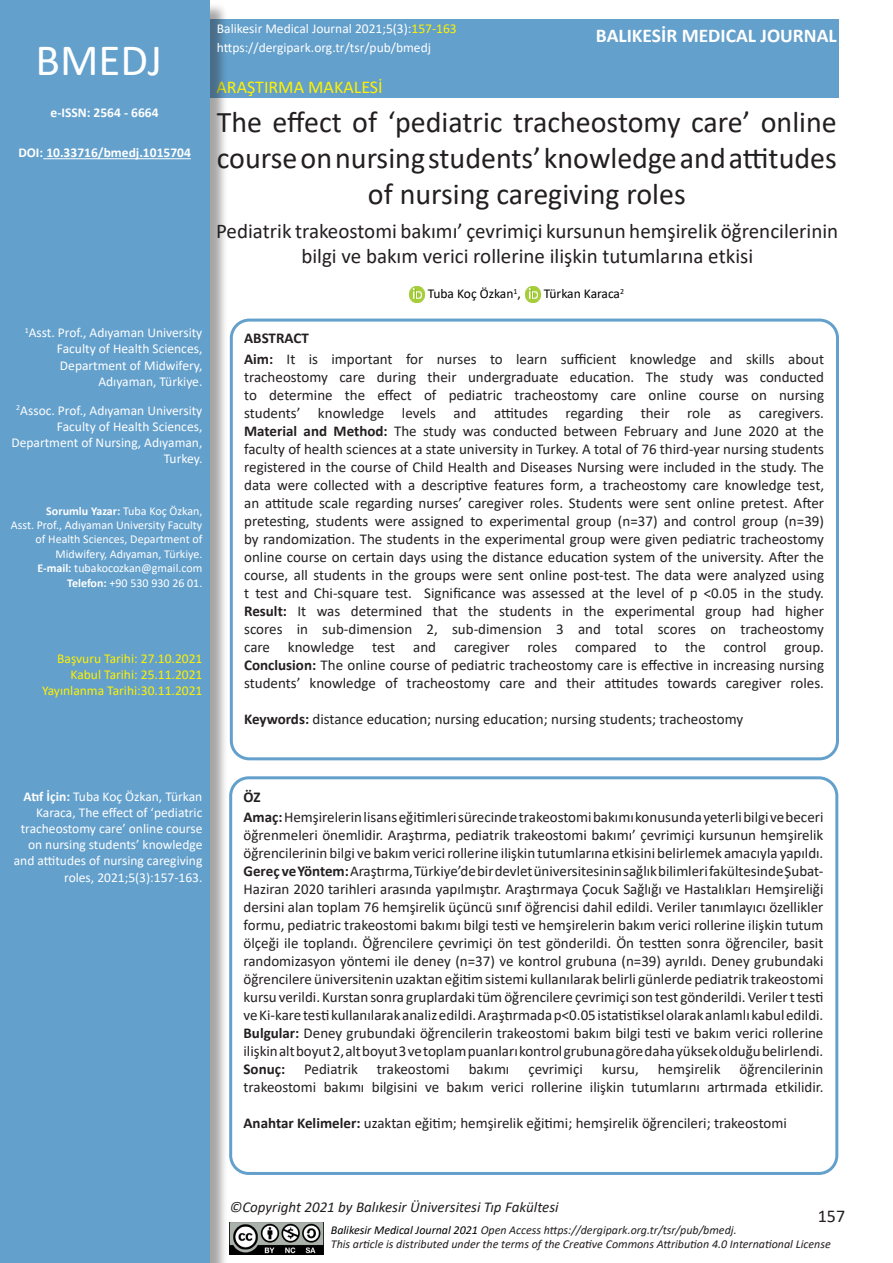
<style>
.page{position:relative;width:893px;height:1263px;background:#fff}
.page>*{position:absolute;margin:0;border:0;box-sizing:border-box;transform-origin:0 0}
.t1{font:45px "Calibri";color:#fff}
.t2{font:30px/36px "Calibri";color:#231f20;text-align:center}
.t3{font:21px/25.2px "Calibri";color:#231f20;text-align:center}
.t4{font:700 19.5px "Calibri";color:#fff}
.t5{font:18px "Calibri";color:#fff101}
.t6{font:18px "Calibri";color:#231f20}
.t7{font:15px/18px "Calibri";color:#231f20;text-align:justify}
.t8{font:italic 15px "Calibri";color:#231f20}
.t9{font:700 15px "Calibri";color:#231f20}
.t10{font:13.5px/16.2px "Calibri";color:#fff;text-align:right}
.t11{font:13.5px "Calibri";color:#fff101}
.t12{font:700 13.5px "Calibri";color:#fff}
.t13{font:13.5px "Calibri";color:#000}
.t14{font:italic 12px "Calibri";color:#231f20}
.t15{font:12px/14.4px "Calibri";color:#fff;text-align:right}
.t16{font:700 12px "Calibri";color:#fff}
.s1{color:#fff101}
.s2{font-weight:400}
.s3{font-weight:700}
.s4{color:#000}
</style>
<div class="page">
<div style="left:229px;top:776px;width:609px;height:399px;border:3px solid #63a0cc;border-radius:18px"></div>
<div style="left:230px;top:319px;width:609px;height:441px;border:3px solid #63a0cc;border-radius:18px"></div>
<div style="left:103px;top:19px;width:736px;height:79px;background:#63a0cc"></div>
<div style="left:2px;top:2px;width:226px;height:1261px;background:#231f20;opacity:.4"></div>
<div style="left:0;top:0;width:209px;height:1263px;background:#63a0cc"></div>
<img style="left:230px;top:1222px;width:93px;height:32px">
<img style="left:409px;top:287px;width:15px;height:16px">
<img style="left:525px;top:287px;width:16px;height:16px">
<hr style="left:43px;top:158px;width:148px;height:1px;background:#fff">
<p class="t10" style="left:217px;top:20px;width:241px">Balikesir Medical Journal 2021;5(3):<span class="s1">157-163</span></p>
<p class="t1" style="left:36px;top:29px;width:128px">BMEDJ</p>
<p class="t10" style="left:217px;top:39px;width:216px">https://dergipark.org.tr/tsr/pub/bmedj</p>
<p class="t5" style="left:216px;top:75px;width:168px">ARAŞTIRMA MAKALESİ</p>
<p class="t4" style="left:596px;top:22px;width:242px">BALIKESİR MEDICAL JOURNAL</p>
<p class="t12" style="left:51px;top:103px;width:109px">e-ISSN: 2564 - 6664</p>
<p class="t12" style="left:18px;top:143px;width:174px">DOI: 10.33716/bmedj.1015704</p>
<p class="t10" style="left:25px;top:324px;width:179px"><sup>1</sup>Asst. Prof., Adıyaman University<br>Faculty of Health Sciences,<br>Department of Midwifery,<br>Adıyaman, Türkiye.</p>
<p class="t10" style="left:11px;top:402px;width:192px"><sup>2</sup>Assoc. Prof., Adıyaman University<br>Faculty of Health Sciences,<br>Department of Nursing, Adıyaman,<br>Turkey.</p>
<p class="t16" style="left:46px;top:502px;width:158px">Sorumlu Yazar: <span class="s2">Tuba Koç Özkan,</span></p>
<p class="t15" style="left:11px;top:518px;width:193px">Asst. Prof., Adıyaman University Faculty of Health Sciences, Department of<br>Midwifery, Adıyaman, Türkiye.</p>
<p class="t15" style="left:37px;top:561px;width:166px"><span class="s3">E-mail:</span> tubakocozkan@gmail.com</p>
<p class="t15" style="left:67px;top:575px;width:137px"><span class="s3">Telefon:</span> +90 530 930 26 01.</p>
<p class="t11" style="left:57px;top:649px;width:147px">Başvuru Tarihi: 27.10.2021</p>
<p class="t11" style="left:71px;top:665px;width:133px">Kabul Tarihi: 25.11.2021</p>
<p class="t11" style="left:42px;top:681px;width:162px">Yayınlanma Tarihi:30.11.2021</p>
<p class="t2" style="left:217px;top:103px;width:621px">The effect of ‘pediatric tracheostomy care’ online course on nursing students’ knowledge and attitudes of nursing caregiving roles</p>
<p class="t3" style="left:216px;top:218px;width:624px">Pediatrik trakeostomi bakımı’ çevrimiçi kursunun hemşirelik öğrencilerinin bilgi ve bakım verici rollerine ilişkin tutumlarına etkisi</p>
<p class="t13" style="left:428px;top:285px;width:95px">Tuba Koç Özkan<sup>1</sup>,</p>
<p class="t13" style="left:544px;top:285px;width:82px">Türkan Karaca<sup>2</sup></p>
<p class="t9" style="left:244px;top:327px;width:66px">ABSTRACT</p>
<p class="t7" style="left:244px;top:349px;width:581px"><span class="s3">Aim:</span> It is important for nurses to learn sufficient knowledge and skills about tracheostomy care during their undergraduate education. The study was conducted to determine the effect of pediatric tracheostomy care online course on nursing students’ knowledge levels and attitudes regarding their role as caregivers.</p>
<p class="t7" style="left:244px;top:421px;width:581px"><span class="s3">Material and Method:</span> The study was conducted between February and June 2020 at the faculty of health sciences at a state university in Turkey. A total of 76 third-year nursing students registered in the course of Child Health and Diseases Nursing were included in the study. The data were collected with a descriptive features form, a tracheostomy care knowledge test, an attitude scale regarding nurses’ caregiver roles. Students were sent online pretest. After pretesting, students were assigned to experimental group (n=37) and control group (n=39) by randomization. The students in the experimental group were given pediatric tracheostomy online course on certain days using the distance education system of the university. After the course, all students in the groups were sent online post-test. The data were analyzed using t test and Chi-square test. Significance was assessed at the level of p &lt;0.05 in the study.</p>
<p class="t7" style="left:244px;top:601px;width:581px"><span class="s3">Result:</span> It was determined that the students in the experimental group had higher scores in sub-dimension 2, sub-dimension 3 and total scores on tracheostomy care knowledge test and caregiver roles compared to the control group.</p>
<p class="t7" style="left:244px;top:655px;width:581px"><span class="s3">Conclusion:</span> The online course of pediatric tracheostomy care is effective in increasing nursing students’ knowledge of tracheostomy care and their attitudes towards caregiver roles.</p>
<p class="t7" style="left:244px;top:709px;width:501px"><span class="s3">Keywords:</span> distance education; nursing education; nursing students; tracheostomy</p>
<p class="t10" style="left:14px;top:787px;width:190px"><span class="s3">Atıf İçin:</span> Tuba Koç Özkan, Türkan<br>Karaca, The effect of ‘pediatric tracheostomy care’ online course on nursing students’ knowledge and attitudes of nursing caregiving roles, 2021;5(3):157-163.</p>
<p class="t9" style="left:244px;top:786px;width:19px">ÖZ</p>
<p class="t7" style="left:244px;top:807px;width:581px"><span class="s3">Amaç:</span> Hemşirelerin lisans eğitimleri sürecinde trakeostomi bakımı konusunda yeterli bilgi ve beceri öğrenmeleri önemlidir. Araştırma, pediatrik trakeostomi bakımı’ çevrimiçi kursunun hemşirelik öğrencilerinin bilgi ve bakım verici rollerine ilişkin tutumlarına etkisini belirlemek amacıyla yapıldı.</p>
<p class="t7" style="left:244px;top:861px;width:581px"><span class="s3">Gereç ve Yöntem:</span> Araştırma, Türkiye’de bir devlet üniversitesinin sağlık bilimleri fakültesinde Şubat-Haziran 2020 tarihleri arasında yapılmıştır. Araştırmaya Çocuk Sağlığı ve Hastalıkları Hemşireliği dersini alan toplam 76 hemşirelik üçüncü sınıf öğrencisi dahil edildi. Veriler tanımlayıcı özellikler formu, pediatric trakeostomi bakımı bilgi testi ve hemşirelerin bakım verici rollerine ilişkin tutum ölçeği ile toplandı. Öğrencilere çevrimiçi ön test gönderildi. Ön testten sonra öğrenciler, basit randomizasyon yöntemi ile deney (n=37) ve kontrol grubuna (n=39) ayrıldı. Deney grubundaki öğrencilere üniversitenin uzaktan eğitim sistemi kullanılarak belirli günlerde pediatrik trakeostomi kursu verildi. Kurstan sonra gruplardaki tüm öğrencilere çevrimiçi son test gönderildi. Veriler t testi ve Ki-kare testi kullanılarak analiz edildi. Araştırmada p&lt;0.05 istatistiksel olarak anlamlı kabul edildi.</p>
<p class="t7" style="left:244px;top:1023px;width:581px"><span class="s3">Bulgular:</span> Deney grubundaki öğrencilerin trakeostomi bakım bilgi testi ve bakım verici rollerine ilişkin alt boyut 2, alt boyut 3 ve toplam puanları kontrol grubuna göre daha yüksek olduğu belirlendi.</p>
<p class="t9" style="left:244px;top:1058px;width:43px">Sonuç:</p>
<p class="t7" style="left:304px;top:1059px;width:55px">Pediatrik</p>
<p class="t7" style="left:377px;top:1059px;width:74px">trakeostomi</p>
<p class="t7" style="left:469px;top:1059px;width:42px">bakımı</p>
<p class="t7" style="left:528px;top:1059px;width:56px">çevrimiçi</p>
<p class="t7" style="left:602px;top:1059px;width:38px">kursu,</p>
<p class="t7" style="left:658px;top:1059px;width:64px">hemşirelik</p>
<p class="t7" style="left:244px;top:1059px;width:581px;text-align:right">öğrencilerinin<br>trakeostomi bakımı bilgisini ve bakım verici rollerine ilişkin tutumlarını artırmada etkilidir.</p>
<p class="t7" style="left:244px;top:1113px;width:545px"><span class="s3">Anahtar Kelimeler:</span> uzaktan eğitim; hemşirelik eğitimi; hemşirelik öğrencileri; trakeostomi</p>
<p class="t8" style="left:230px;top:1196px;width:330px">©Copyright 2021 by Balıkesir Üniversitesi Tıp Fakültesi</p>
<p class="t6" style="left:818px;top:1204px;width:29px">157</p>
<p class="t14" style="left:331px;top:1221px;width:407px"><span class="s4">Balikesir Medical Journal 2021</span> Open Access https://dergipark.org.tr/tsr/pub/bmedj.</p>
<p class="t14" style="left:331px;top:1236px;width:501px">This article is distributed under the terms of the Creative Commons Attribution 4.0 International License</p>
</div>
